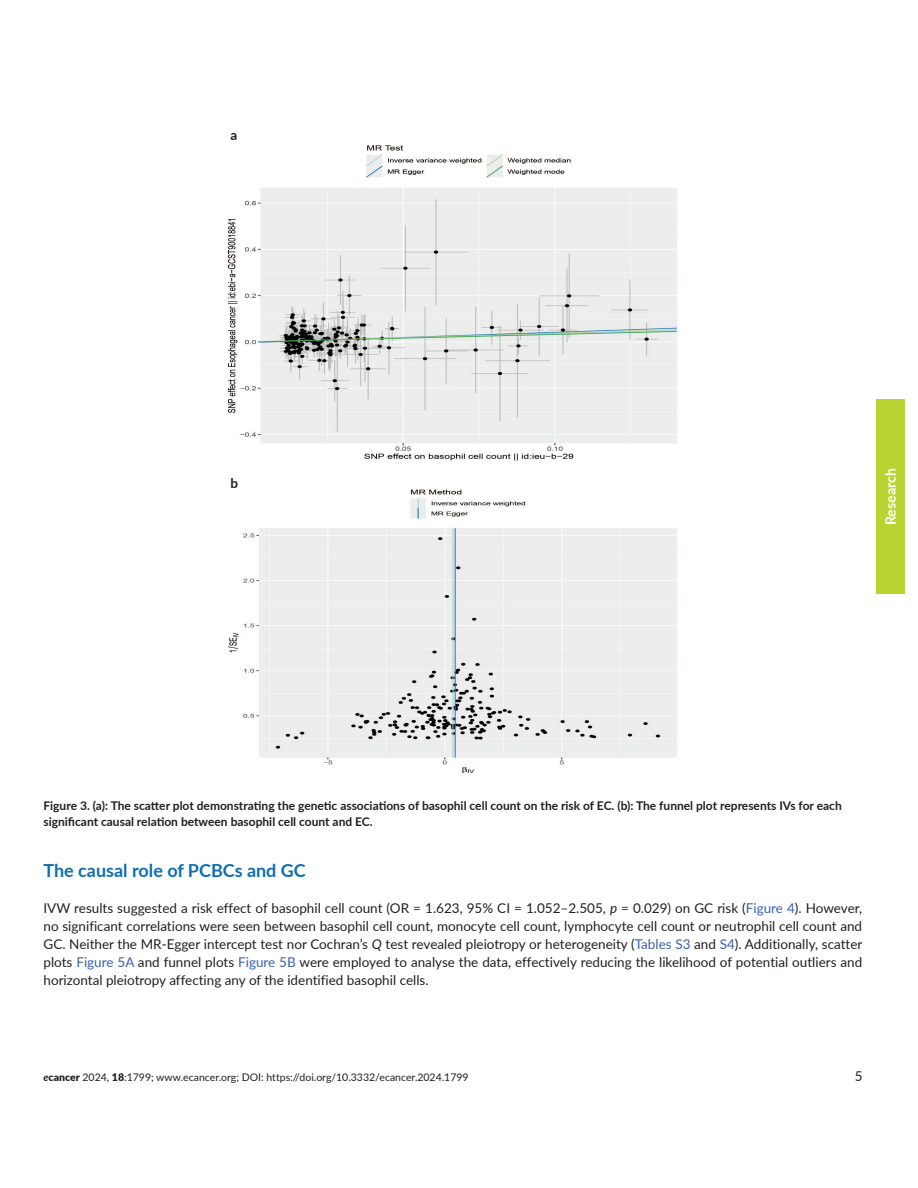
<style>
.page{position:relative;width:918px;height:1188px;background:#fff}
.page>*{position:absolute;margin:0;border:0;box-sizing:border-box;transform-origin:0 0}
.t1{font:700 18px "Lato";color:#0e6eb0}
.t2{font:700 14.25px "Lato";color:#fff}
.t3{font:13.5px/18px "Lato";color:#231f20;text-align:justify}
.t4{font:700 13.5px "Lato";color:#231f20}
.t5{font:700 12px/16.5px "Lato";color:#231f20}
.t6{font:10.5px "Lato";color:#231f20}
.s1{font-style:italic}
.s2{color:#3862ae}
.s3{font-weight:700;font-style:italic}
.s4{font-weight:900}
</style>
<div class="page">
<div style="left:876px;top:399px;width:29px;height:195px;background:#b8d432"></div>
<img style="left:227px;top:145px;width:450px;height:629px">
<p class="t4" style="left:230px;top:125px;width:8px">a</p>
<p class="t4" style="left:230px;top:473px;width:9px">b</p>
<p class="t2" style="left:880px;top:525px;width:59px;rotate:-90deg">Research</p>
<p class="t5" style="left:44px;top:797px;width:800px">Figure 3. (a): The scatter plot demonstrating the genetic associations of basophil cell count on the risk of EC. (b): The funnel plot represents IVs for each significant causal relation between basophil cell count and EC.</p>
<h1 class="t1" style="left:44px;top:858px;width:264px">The causal role of PCBCs and GC</h1>
<p class="t3" style="left:44px;top:899px;width:821px">IVW results suggested a risk effect of basophil cell count (OR = 1.623, 95% CI = 1.052–2.505, <span class="s1">p</span> = 0.029) on GC risk (<span class="s2">Figure 4</span>). However, no significant correlations were seen between basophil cell count, monocyte cell count, lymphocyte cell count or neutrophil cell count and GC. Neither the MR-Egger intercept test nor Cochran’s <span class="s1">Q</span> test revealed pleiotropy or heterogeneity (<span class="s2">Tables S3</span> and <span class="s2">S4</span>). Additionally, scatter plots <span class="s2">Figure 5A</span> and funnel plots <span class="s2">Figure 5B</span> were employed to analyse the data, effectively reducing the likelihood of potential outliers and horizontal pleiotropy affecting any of the identified basophil cells.</p>
<p class="t6" style="left:44px;top:1070px;width:427px"><span class="s3">e</span><span class="s4">cancer</span> 2024, <span class="s4">18</span>:1799; www.ecancer.org; DOI: https://doi.org/10.3332/ecancer.2024.1799</p>
<p class="t3" style="left:855px;top:1067px;width:9px">5</p>
</div>
